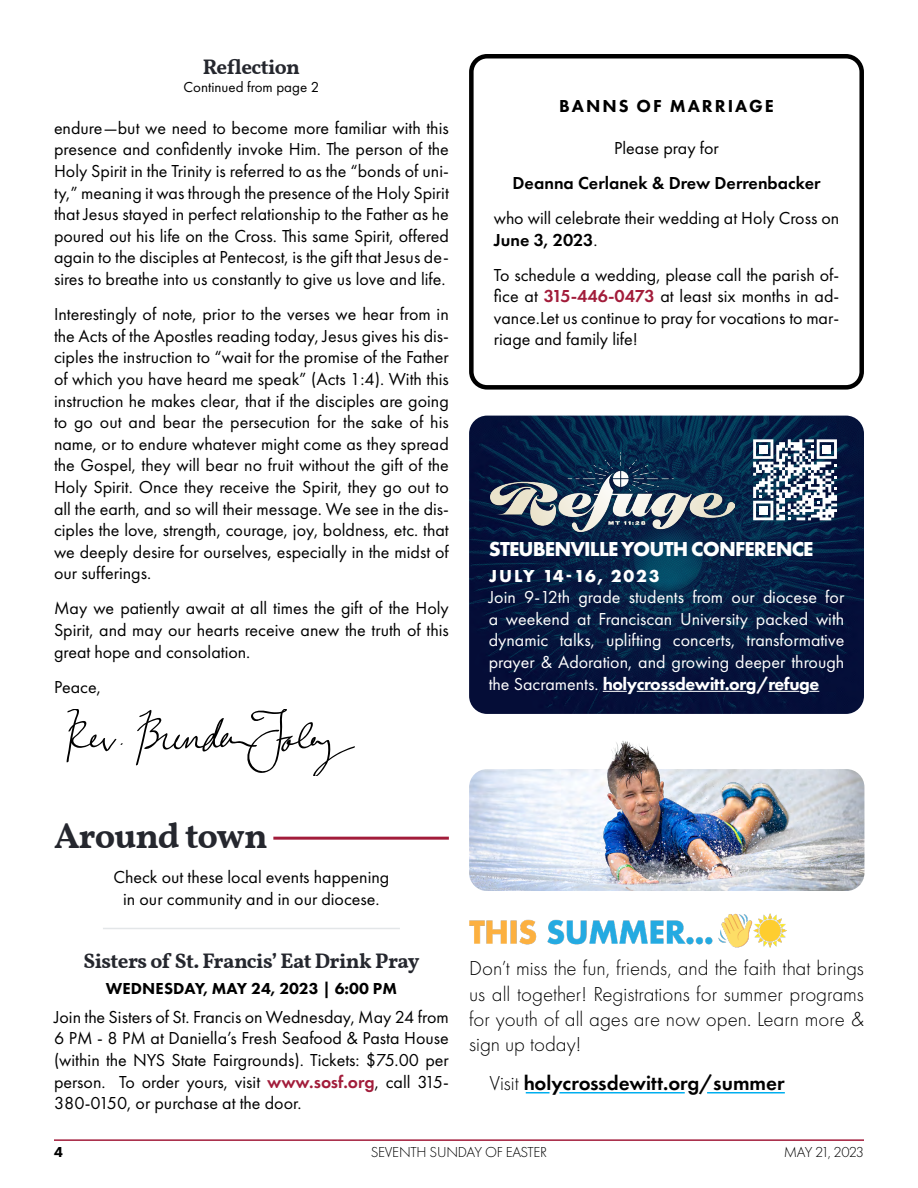
<style>
.page{position:relative;width:918px;height:1188px;background:#fff}
.page>*{position:absolute;margin:0;border:0;box-sizing:border-box;transform-origin:0 0}
.t1{font:700 36px "Vollkorn";letter-spacing:-.03em;color:#25272e}
.t2{font:300 21px/25.2px "Futura PT";color:#000;text-align:justify}
.t3{font:700 21px "Vollkorn";letter-spacing:-.025em;color:#25272e}
.t4{font:600 21px "Futura PT";color:#000}
.t5{font:700 21px "Futura PT";letter-spacing:-.04em;color:#fff}
.t6{font:18px/21.6px "Futura PT";color:#000;text-align:justify}
.t7{font:18px/21.6px "Futura PT";color:#fff;text-align:justify}
.t8{font:600 18px "Futura PT";color:#000}
.t9{font:800 18px "Futura PT";letter-spacing:.11em;color:#000}
.t10{font:700 18px "Futura PT";letter-spacing:.1em;color:#fff}
.t11{font:800 16.5px "Futura PT";letter-spacing:.005em;color:#000}
.t12{font:300 15px "Futura PT";letter-spacing:-.015em;color:#000}
.t13{font:15px "Futura PT";color:#000}
.t14{font:300 15px "Futura PT";letter-spacing:-.065em;color:#000}
.t15{font:800 15px "Futura PT";color:#000}
.s1{font-weight:600}
.s2{font-weight:600;color:#a21c3a}
.s3{font-weight:800}
.s4{font-weight:300}
</style>
<div class="page">
<hr style="left:54px;top:1139px;width:810px;height:2px;background:#a21c3a">
<img style="left:470px;top:741px;width:394px;height:150px">
<img style="left:470px;top:913px;width:316px;height:35px">
<hr style="left:526px;top:1092px;width:24px;height:2px;background:#00aeef">
<hr style="left:559px;top:1092px;width:126px;height:2px;background:#00aeef">
<hr style="left:707px;top:1092px;width:78px;height:2px;background:#00aeef">
<svg style="left:67px;top:710px;width:56px;height:52px"></svg>
<svg style="left:136px;top:710px;width:219px;height:66px"></svg>
<img style="left:469px;top:416px;width:395px;height:298px">
<img style="left:491px;top:453px;width:243px;height:78px">
<svg style="left:603px;top:691px;width:24px;height:1px"></svg>
<hr style="left:637px;top:691px;width:109px;height:1px;background:#fff">
<hr style="left:768px;top:691px;width:31px;height:1px;background:#fff">
<svg style="left:753px;top:439px;width:84px;height:81px"></svg>
<div style="left:759px;top:445px;width:9px;height:8px;background:#fff"></div>
<div style="left:823px;top:445px;width:8px;height:8px;background:#fff"></div>
<div style="left:759px;top:506px;width:9px;height:9px;background:#fff"></div>
<hr style="left:103px;top:928px;width:297px;height:1px;background:#e3e6e8">
<hr style="left:273px;top:837px;width:176px;height:3px;background:#a21c3a">
<div style="left:469px;top:54px;width:395px;height:336px;border:4px solid #000;border-radius:16px"></div>
<p class="t3" style="left:203px;top:51px;width:99px">Reflection</p>
<p class="t13" style="left:184px;top:78px;width:137px">Continued from page 2</p>
<p class="t6" style="left:54px;top:117px;width:396px">endure—but we need to become more familiar with this presence and confidently invoke Him. The person of the Holy Spirit in the Trinity is referred to as the “bonds of uni&shy;ty,” meaning it was through the presence of the Holy Spirit that Jesus stayed in perfect relationship to the Father as he poured out his life on the Cross. This same Spirit, offered again to the disciples at Pentecost, is the gift that Jesus de&shy;sires to breathe into us constantly to give us love and life.</p>
<p class="t6" style="left:54px;top:303px;width:396px">Interestingly of note, prior to the verses we hear from in the Acts of the Apostles reading today, Jesus gives his dis&shy;ciples the instruction to “wait for the promise of the Father of which you have heard me speak” (Acts 1:4). With this instruction he makes clear, that if the disciples are going to go out and bear the persecution for the sake of his name, or to endure whatever might come as they spread the Gospel, they will bear no fruit without the gift of the Holy Spirit. Once they receive the Spirit, they go out to all the earth, and so will their message. We see in the dis&shy;ciples the love, strength, courage, joy, boldness, etc. that we deeply desire for ourselves, especially in the midst of our sufferings.</p>
<p class="t6" style="left:54px;top:598px;width:396px">May we patiently await at all times the gift of the Holy Spirit, and may our hearts receive anew the truth of this great hope and consolation.</p>
<p class="t6" style="left:54px;top:676px;width:48px">Peace,</p>
<p class="t9" style="left:559px;top:95px;width:216px">BANNS OF MARRIAGE</p>
<p class="t6" style="left:614px;top:137px;width:106px">Please pray for</p>
<p class="t8" style="left:513px;top:172px;width:310px">Deanna Cerlanek &amp; Drew Derrenbacker</p>
<p class="t6" style="left:494px;top:207px;width:347px">who will celebrate their wedding at Holy Cross on<br><span class="s1">June 3, 2023</span>.</p>
<p class="t6" style="left:494px;top:264px;width:347px">To schedule a wedding, please call the parish of&shy;fice at <span class="s2">315-446-0473</span> at least six months in ad&shy;vance.Let us continue to pray for vocations to mar&shy;riage and family life!</p>
<p class="t5" style="left:489px;top:536px;width:326px">STEUBENVILLE YOUTH CONFERENCE</p>
<p class="t10" style="left:489px;top:564px;width:172px">JULY 14-16, 2023</p>
<p class="t7" style="left:489px;top:586px;width:357px">Join 9-12th grade students from our diocese for a weekend at Franciscan University packed with dynamic talks, uplifting concerts, transformative prayer &amp; Adoration, and growing deeper through the Sacraments. <span class="s3">holycrossdewitt.org/refuge</span></p>
<h1 class="t1" style="left:54px;top:809px;width:215px">Around town</h1>
<p class="t6" style="left:113px;top:866px;width:277px;text-align:center">Check out these local events happening in our community and in our diocese.</p>
<p class="t3" style="left:84px;top:945px;width:338px">Sisters of St. Francis’ Eat Drink Pray</p>
<p class="t11" style="left:106px;top:979px;width:293px">WEDNESDAY, MAY 24, 2023 | 6:00 PM</p>
<p class="t6" style="left:54px;top:1006px;width:396px">Join the Sisters of St. Francis on Wednesday, May 24 from 6 PM - 8 PM at Daniella’s Fresh Seafood &amp; Pasta House (within the NYS State Fairgrounds). Tickets: $75.00 per person. To order yours, visit <span class="s2">www.sosf.org</span>, call 315- 380-0150, or purchase at the door.</p>
<p class="t2" style="left:469px;top:956px;width:396px">Don’t miss the fun, friends, and the faith that brings us all together! Registrations for summer programs for youth of all ages are now open. Learn more &amp; sign up today!</p>
<p class="t4" style="left:489px;top:1069px;width:297px"><span class="s4">Visit</span> holycrossdewitt.org/summer</p>
<p class="t15" style="left:54px;top:1142px;width:10px">4</p>
<p class="t12" style="left:371px;top:1143px;width:178px">SEVENTH SUNDAY OF EASTER</p>
<p class="t14" style="left:784px;top:1143px;width:82px">MAY 21, 2023</p>
</div>
